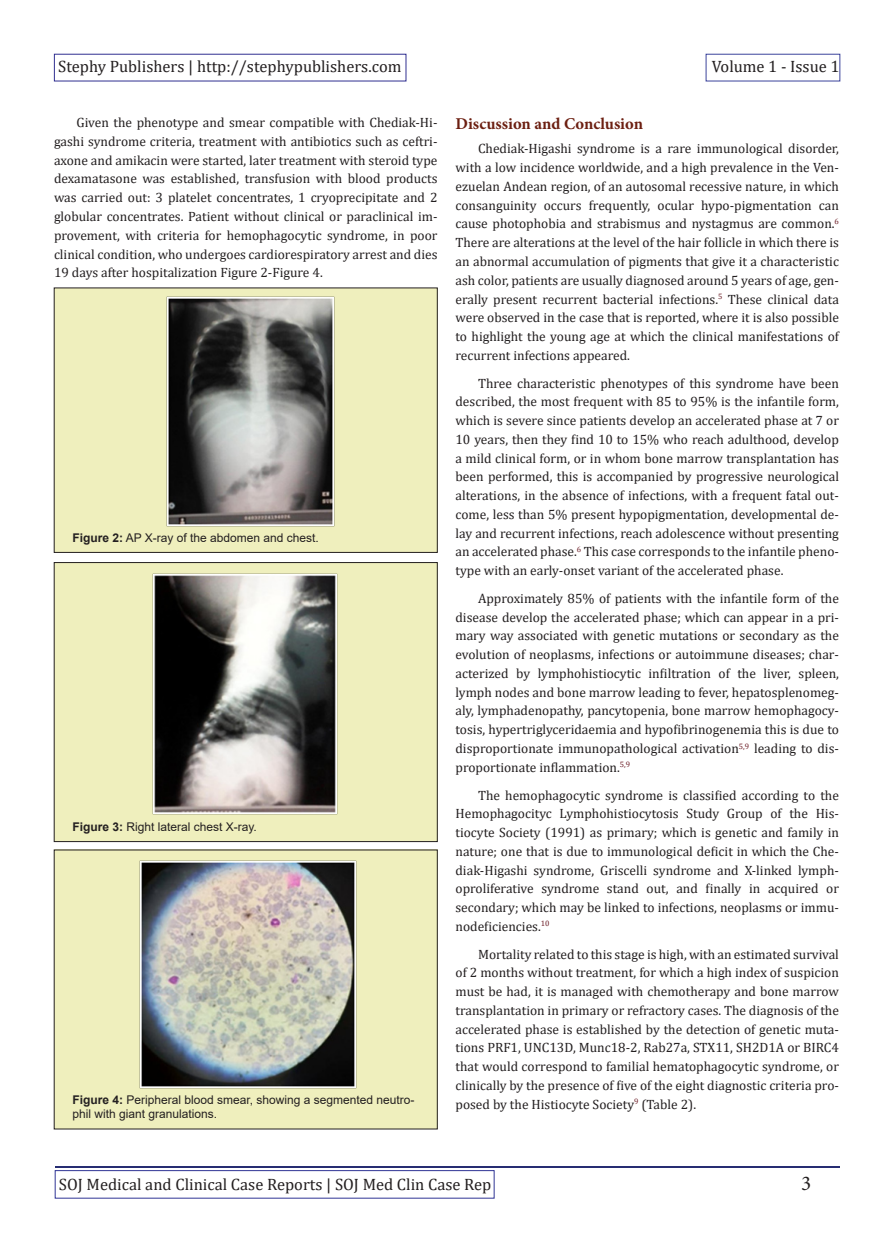
<style>
.page{position:relative;width:893px;height:1255px;background:#fff}
.page>*{position:absolute;margin:0;border:0;box-sizing:border-box;transform-origin:0 0}
.t1{font:21px "Minion Pro";color:#231f20}
.t2{font:16.5px "Cambria";color:#231f20}
.t3{font:700 16.5px "Minion Pro";color:#6c1f11}
.t4{font:13.5px/18.8px "Cambria";color:#231f20;text-align:justify}
.t5{font:12px/14.4px "Arial";color:#231f20}
.s1{font-weight:700}
</style>
<div class="page">
<div style="left:54px;top:54px;width:352px;height:27px;border:1px solid #302f90"></div>
<div style="left:706px;top:54px;width:134px;height:27px;border:1px solid #3b439b"></div>
<hr style="left:55px;top:1165px;width:785px;height:2px;background:#262d72">
<div style="left:55px;top:1170px;width:439px;height:28px;border:1px solid #303595"></div>
<div style="left:54px;top:288px;width:383px;height:264px;background:#efefbd"></div>
<img style="left:167px;top:297px;width:168px;height:230px">
<div style="left:54px;top:562px;width:383px;height:279px;background:#efefbd"></div>
<img style="left:153px;top:573px;width:184px;height:241px">
<div style="left:54px;top:850px;width:383px;height:278px;background:#efefbd"></div>
<img style="left:139px;top:861px;width:218px;height:227px">
<p class="t2" style="left:58px;top:56px;width:345px">Stephy Publishers | http://stephypublishers.com</p>
<p class="t2" style="left:712px;top:56px;width:129px">Volume 1 - Issue 1</p>
<p class="t4" style="left:54px;top:113px;width:385px;text-indent:22px">Given the phenotype and smear compatible with Chediak-Hi&shy;gashi syndrome criteria, treatment with antibiotics such as ceftri&shy;axone and amikacin were started, later treatment with steroid type dexamatasone was established, transfusion with blood products was carried out: 3 platelet concentrates, 1 cryoprecipitate and 2 globular concentrates. Patient without clinical or paraclinical im&shy;provement, with criteria for hemophagocytic syndrome, in poor clinical condition, who undergoes cardiorespiratory arrest and dies 19 days after hospitalization Figure 2-Figure 4.</p>
<p class="t5" style="left:72px;top:530px;width:248px"><span class="s1">Figure 2:</span> AP X-ray of the abdomen and chest.</p>
<p class="t5" style="left:72px;top:819px;width:186px"><span class="s1">Figure 3:</span> Right lateral chest X-ray.</p>
<p class="t5" style="left:72px;top:1092px;width:344px"><span class="s1">Figure 4:</span> Peripheral blood smear, showing a segmented neutro&shy;phil with giant granulations.</p>
<p class="t3" style="left:455px;top:112px;width:189px">Discussion and Conclusion</p>
<p class="t4" style="left:455px;top:139px;width:385px;text-indent:22px">Chediak-Higashi syndrome is a rare immunological disorder, with a low incidence worldwide, and a high prevalence in the Ven&shy;ezuelan Andean region, of an autosomal recessive nature, in which consanguinity occurs frequently, ocular hypo-pigmentation can cause photophobia and strabismus and nystagmus are common.<sup>6<br></sup>There are alterations at the level of the hair follicle in which there is an abnormal accumulation of pigments that give it a characteristic ash color, patients are usually diagnosed around 5 years of age, gen&shy;erally present recurrent bacterial infections.<sup>5</sup> These clinical data were observed in the case that is reported, where it is also possible to highlight the young age at which the clinical manifestations of recurrent infections appeared.</p>
<p class="t4" style="left:455px;top:373px;width:385px;text-indent:22px">Three characteristic phenotypes of this syndrome have been described, the most frequent with 85 to 95% is the infantile form, which is severe since patients develop an accelerated phase at 7 or 10 years, then they find 10 to 15% who reach adulthood, develop a mild clinical form, or in whom bone marrow transplantation has been performed, this is accompanied by progressive neurological alterations, in the absence of infections, with a frequent fatal out&shy;come, less than 5% present hypopigmentation, developmental de&shy;lay and recurrent infections, reach adolescence without presenting an accelerated phase.<sup>6</sup> This case corresponds to the infantile pheno&shy;type with an early-onset variant of the accelerated phase.</p>
<p class="t4" style="left:455px;top:589px;width:385px;text-indent:22px">Approximately 85% of patients with the infantile form of the disease develop the accelerated phase; which can appear in a pri&shy;mary way associated with genetic mutations or secondary as the evolution of neoplasms, infections or autoimmune diseases; char&shy;acterized by lymphohistiocytic infiltration of the liver, spleen, lymph nodes and bone marrow leading to fever, hepatosplenomeg&shy;aly, lymphadenopathy, pancytopenia, bone marrow hemophagocy&shy;tosis, hypertriglyceridaemia and hypofibrinogenemia this is due to disproportionate immunopathological activation<sup>5,9</sup> leading to dis&shy;proportionate inflammation.<sup>5,9</sup></p>
<p class="t4" style="left:455px;top:785px;width:385px;text-indent:22px">The hemophagocytic syndrome is classified according to the Hemophagocityc Lymphohistiocytosis Study Group of the His&shy;tiocyte Society (1991) as primary; which is genetic and family in nature; one that is due to immunological deficit in which the Che&shy;diak-Higashi syndrome, Griscelli syndrome and X-linked lymph&shy;oproliferative syndrome stand out, and finally in acquired or secondary; which may be linked to infections, neoplasms or immu&shy;nodeficiencies.<sup>10</sup></p>
<p class="t4" style="left:455px;top:944px;width:385px;text-indent:22px">Mortality related to this stage is high, with an estimated survival of 2 months without treatment, for which a high index of suspicion must be had, it is managed with chemotherapy and bone marrow transplantation in primary or refractory cases. The diagnosis of the accelerated phase is established by the detection of genetic muta&shy;tions PRF1, UNC13D, Munc18-2, Rab27a, STX11, SH2D1A or BIRC4 that would correspond to familial hematophagocytic syndrome, or clinically by the presence of five of the eight diagnostic criteria pro&shy;posed by the Histiocyte Society<sup>9</sup> (Table 2).</p>
<p class="t2" style="left:59px;top:1174px;width:434px">SOJ Medical and Clinical Case Reports | SOJ Med Clin Case Rep</p>
<p class="t1" style="left:801px;top:1168px;width:11px">3</p>
</div>
